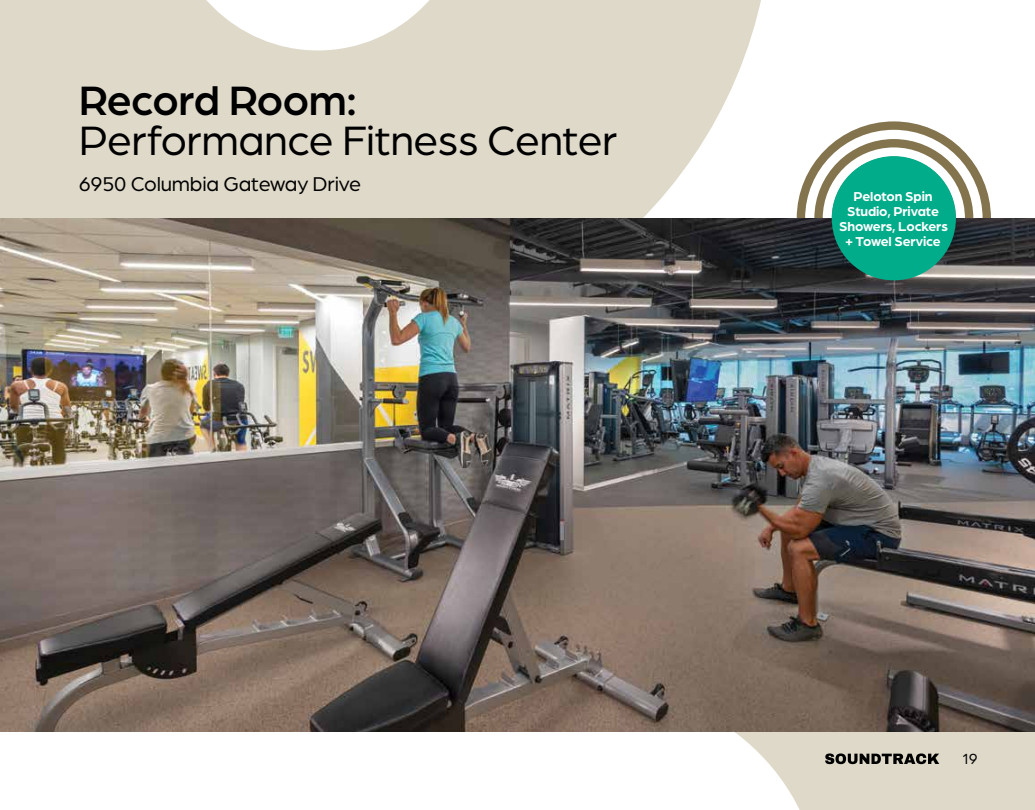
<style>
.page{position:relative;width:1035px;height:810px;background:#fff}
.page>*{position:absolute;margin:0;border:0;box-sizing:border-box;transform-origin:0 0}
.t1{font:43.75px "Arboria";letter-spacing:-.01em;color:#000}
.t2{font:500 43.75px "Arboria";letter-spacing:-.015em;color:#000}
.t3{font:21.25px "Arboria";letter-spacing:-.01em;color:#000}
.t4{font:15.62px "Arboria";color:#000}
.t5{font:700 13.75px/15px "Arboria";letter-spacing:-.01em;color:#fff;text-align:center}
</style>
<div class="page">
<svg style="left:588px;top:731px;width:447px;height:79px;fill:#ded9c9"></svg>
<svg style="left:0;top:0;width:761px;height:218px;background:#e1ddce"></svg>
<svg style="left:796px;top:121px;width:195px;height:97px"></svg>
<img style="left:0;top:218px;width:1035px;height:513px">
<div style="left:832px;top:156px;width:124px;height:124px;background:#00ac89;border-radius:50%"></div>
<svg style="left:825px;top:753px;width:114px;height:11px"></svg>
<h1 class="t2" style="left:79px;top:71px;width:280px">Record Room:</h1>
<h1 class="t1" style="left:79px;top:112px;width:540px">Performance Fitness Center</h1>
<h2 class="t3" style="left:79px;top:170px;width:284px">6950 Columbia Gateway Drive</h2>
<p class="t5" style="left:839px;top:188px;width:110px">Peloton Spin<br>Studio, Private<br>Showers, Lockers + Towel Service</p>
<p class="t4" style="left:962px;top:749px;width:17px">19</p>
</div>
